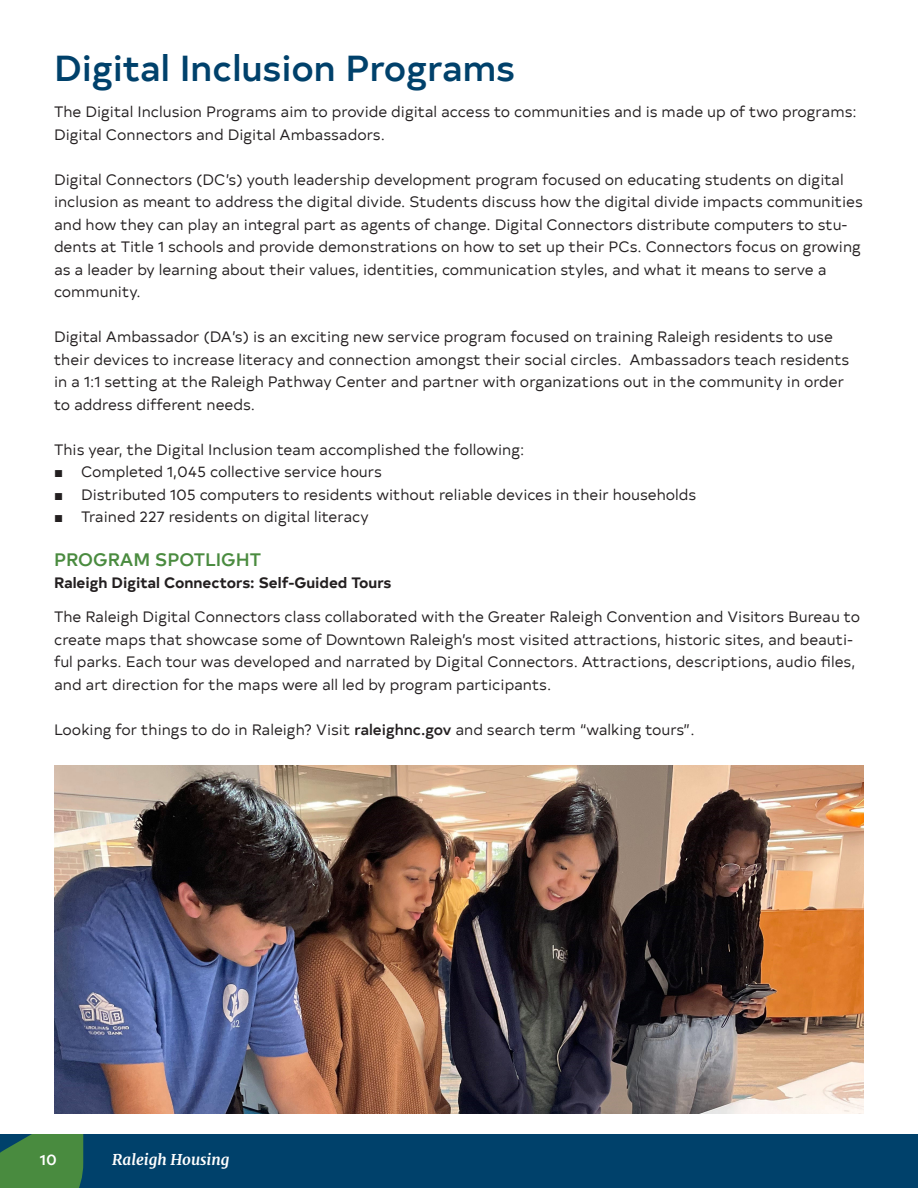
<style>
.page{position:relative;width:918px;height:1188px;background:#fff}
.page>*{position:absolute;margin:0;border:0;box-sizing:border-box;transform-origin:0 0}
.Heading_2{font:500 36px "Typold";color:#00416b}
.Heading_3{font:500 18px "Typold";color:#4a8b3f}
.Paragraph_Text_-_Single_Column{font:15px/22.5px "Typold";color:#231f20}
.t1{font:700 15px "Typold";color:#231f20}
.t2{font:italic 700 15px "Merriweather";color:#fff}
.t3{font:500 15px "Typold";color:#fff}
.s1{font-family:"Arial"}
.s2{font-weight:500}
</style>
<div class="page">
<div style="left:0;top:1134px;width:918px;height:54px;background:#00416b"></div>
<svg style="left:0;top:1134px;width:83px;height:54px;background:#438542"></svg>
<img style="left:54px;top:765px;width:810px;height:348px">
<p class="Heading_2" style="left:54px;top:39px;width:463px">Digital Inclusion Programs</p>
<p class="Paragraph_Text_-_Single_Column" style="left:54px;top:99px;width:804px">The Digital Inclusion Programs aim to provide digital access to communities and is made up of two programs:<br>Digital Connectors and Digital Ambassadors.</p>
<p class="Paragraph_Text_-_Single_Column" style="left:54px;top:167px;width:810px">Digital Connectors (DC’s) youth leadership development program focused on educating students on digital inclusion as meant to address the digital divide. Students discuss how the digital divide impacts communities and how they can play an integral part as agents of change. Digital Connectors distribute computers to stu&shy;dents at Title 1 schools and provide demonstrations on how to set up their PCs. Connectors focus on growing as a leader by learning about their values, identities, communication styles, and what it means to serve a community.</p>
<p class="Paragraph_Text_-_Single_Column" style="left:54px;top:324px;width:797px">Digital Ambassador (DA’s) is an exciting new service program focused on training Raleigh residents to use their devices to increase literacy and connection amongst their social circles. Ambassadors teach residents in a 1:1 setting at the Raleigh Pathway Center and partner with organizations out in the community in order to address different needs.</p>
<p class="Paragraph_Text_-_Single_Column" style="left:54px;top:437px;width:472px">This year, the Digital Inclusion team accomplished the following:</p>
<p class="Paragraph_Text_-_Single_Column" style="left:54px;top:459px;width:329px"><span class="s1">■</span> Completed 1,045 collective service hours</p>
<p class="Paragraph_Text_-_Single_Column" style="left:54px;top:482px;width:644px"><span class="s1">■</span> Distributed 105 computers to residents without reliable devices in their households</p>
<p class="Paragraph_Text_-_Single_Column" style="left:54px;top:504px;width:316px"><span class="s1">■</span> Trained 227 residents on digital literacy</p>
<p class="Heading_3" style="left:54px;top:545px;width:209px">PROGRAM SPOTLIGHT</p>
<p class="t1" style="left:54px;top:570px;width:339px">Raleigh Digital Connectors: Self-Guided Tours</p>
<p class="Paragraph_Text_-_Single_Column" style="left:54px;top:604px;width:808px">The Raleigh Digital Connectors class collaborated with the Greater Raleigh Convention and Visitors Bureau to create maps that showcase some of Downtown Raleigh’s most visited attractions, historic sites, and beauti&shy;ful parks. Each tour was developed and narrated by Digital Connectors. Attractions, descriptions, audio files, and art direction for the maps were all led by program participants.</p>
<p class="Paragraph_Text_-_Single_Column" style="left:54px;top:717px;width:642px">Looking for things to do in Raleigh? Visit <span class="s2">raleighnc.gov</span> and search term “walking tours”.</p>
<p class="t3" style="left:40px;top:1147px;width:18px">10</p>
<p class="t2" style="left:112px;top:1149px;width:119px">Raleigh Housing</p>
</div>
